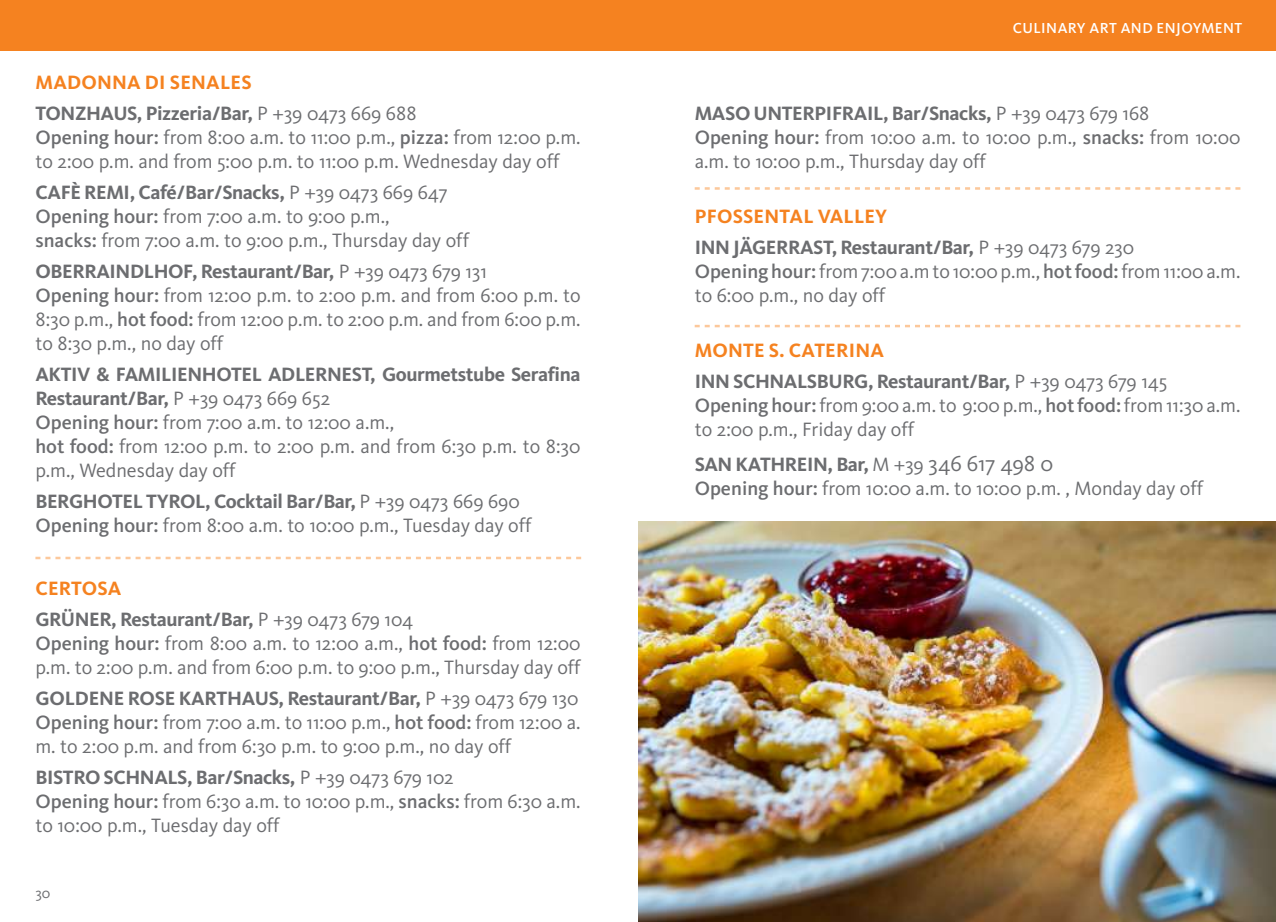
<style>
.page{position:relative;width:1276px;height:922px;background:#fff}
.page>*{position:absolute;margin:0;border:0;box-sizing:border-box;transform-origin:0 0}
.t1{font:20px/24px "Kievit OT";color:#6c6d70}
.t2{font:700 20px/31px "Kievit OT";letter-spacing:-.02em;color:#6c6d70}
.t3{font:500 15px "Kievit OT";letter-spacing:.03em;color:#fff}
.t4{font:15px "Kievit OT";color:#6c6d70}
.s1{color:#f58220}
.s2{font-weight:400}
.s3{font-weight:500}
.s4{font-weight:700}
.s5{font-size:22.5px}
</style>
<div class="page">
<div style="left:0;top:0;width:1276px;height:50px;background:#f58220"></div>
<svg style="left:694px;top:187px;width:546px;height:3px"></svg>
<svg style="left:694px;top:325px;width:546px;height:2px"></svg>
<svg style="left:35px;top:556px;width:546px;height:3px"></svg>
<img style="left:638px;top:521px;width:638px;height:400px">
<p class="t2" style="left:35px;top:66px;width:383px"><span class="s1">MADONNA DI SENALES<br></span>TONZHAUS, Pizzeria/Bar, <span class="s2">P +39 0473 669 688</span></p>
<p class="t1" style="left:35px;top:125px;width:547px"><span class="s3">Opening hour:</span> from 8:00 a.m. to 11:00 p.m., <span class="s3">pizza:</span> from 12:00 p.m. to 2:00 p.m. and from 5:00 p.m. to 11:00 p.m. Wednesday day off</p>
<p class="t1" style="left:35px;top:180px;width:435px"><span class="s4">CAFÈ REMI, Café/Bar/Snacks,</span> P +39 0473 669 647<br><span class="s3">Opening hour:</span> from 7:00 a.m. to 9:00 p.m.,<br><span class="s3">snacks:</span> from 7:00 a.m. to 9:00 p.m., Thursday day off</p>
<p class="t1" style="left:35px;top:259px;width:547px"><span class="s4">OBERRAINDLHOF, Restaurant/Bar,</span> P +39 0473 679 131<br><span class="s3">Opening hour:</span> from 12:00 p.m. to 2:00 p.m. and from 6:00 p.m. to 8:30 p.m., <span class="s3">hot food:</span> from 12:00 p.m. to 2:00 p.m. and from 6:00 p.m. to 8:30 p.m., no day off</p>
<p class="t1" style="left:35px;top:363px;width:547px"><span class="s4">AKTIV &amp; FAMILIENHOTEL ADLERNEST, Gourmetstube Serafina Restaurant/Bar,</span> P +39 0473 669 652<br><span class="s3">Opening hour:</span> from 7:00 a.m. to 12:00 a.m.,<br><span class="s3">hot food:</span> from 12:00 p.m. to 2:00 p.m. and from 6:30 p.m. to 8:30 p.m., Wednesday day off</p>
<p class="t1" style="left:35px;top:490px;width:497px"><span class="s4">BERGHOTEL TYROL, Cocktail Bar/Bar,</span> P +39 0473 669 690<br><span class="s3">Opening hour:</span> from 8:00 a.m. to 10:00 p.m., Tuesday day off</p>
<p class="t2" style="left:35px;top:572px;width:379px"><span class="s1">CERTOSA<br></span>GRÜNER, Restaurant/Bar, <span class="s2">P +39 0473 679 104</span></p>
<p class="t1" style="left:35px;top:631px;width:546px"><span class="s3">Opening hour:</span> from 8:00 a.m. to 12:00 a.m., <span class="s3">hot food:</span> from 12:00 p.m. to 2:00 p.m. and from 6:00 p.m. to 9:00 p.m., Thursday day off</p>
<p class="t1" style="left:35px;top:686px;width:547px;text-align:justify"><span class="s4">GOLDENE ROSE KARTHAUS, Restaurant/Bar,</span> P +39 0473 679 130<br><span class="s3">Opening hour:</span> from 7:00 a.m. to 11:00 p.m., <span class="s3">hot food:</span> from 12:00 a. m. to 2:00 p.m. and from 6:30 p.m. to 9:00 p.m., no day off</p>
<p class="t1" style="left:35px;top:765px;width:547px"><span class="s4">BISTRO SCHNALS, Bar/Snacks,</span> P +39 0473 679 102<br><span class="s3">Opening hour:</span> from 6:30 a.m. to 10:00 p.m., <span class="s3">snacks:</span> from 6:30 a.m. to 10:00 p.m., Tuesday day off</p>
<p class="t4" style="left:35px;top:884px;width:16px">30</p>
<p class="t3" style="left:1012px;top:19px;width:231px">CULINARY ART AND ENJOYMENT</p>
<p class="t1" style="left:694px;top:101px;width:547px"><span class="s4">MASO UNTERPIFRAIL, Bar/Snacks,</span> P +39 0473 679 168<br><span class="s3">Opening hour:</span> from 10:00 a.m. to 10:00 p.m., <span class="s3">snacks:</span> from 10:00 a.m. to 10:00 p.m., Thursday day off</p>
<p class="t2" style="left:694px;top:201px;width:441px"><span class="s1">PFOSSENTAL VALLEY<br></span>INN JÄGERRAST, Restaurant/Bar, <span class="s2">P +39 0473 679 230</span></p>
<p class="t1" style="left:694px;top:260px;width:547px"><span class="s3">Opening hour:</span> from 7:00 a.m to 10:00 p.m., <span class="s3">hot food:</span> from 11:00 a.m. to 6:00 p.m., no day off</p>
<p class="t2" style="left:694px;top:335px;width:474px"><span class="s1">MONTE S. CATERINA<br></span>INN SCHNALSBURG, Restaurant/Bar, <span class="s2">P +39 0473 679 145</span></p>
<p class="t1" style="left:694px;top:394px;width:547px"><span class="s3">Opening hour:</span> from 9:00 a.m. to 9:00 p.m., <span class="s3">hot food:</span> from 11:30 a.m. to 2:00 p.m., Friday day off</p>
<p class="t1" style="left:694px;top:452px;width:510px"><span class="s4">SAN KATHREIN, Bar,</span> M +39 <span class="s5">346 617 498 0<br></span><span class="s3">Opening hour:</span> from 10:00 a.m. to 10:00 p.m. , Monday day off</p>
</div>
